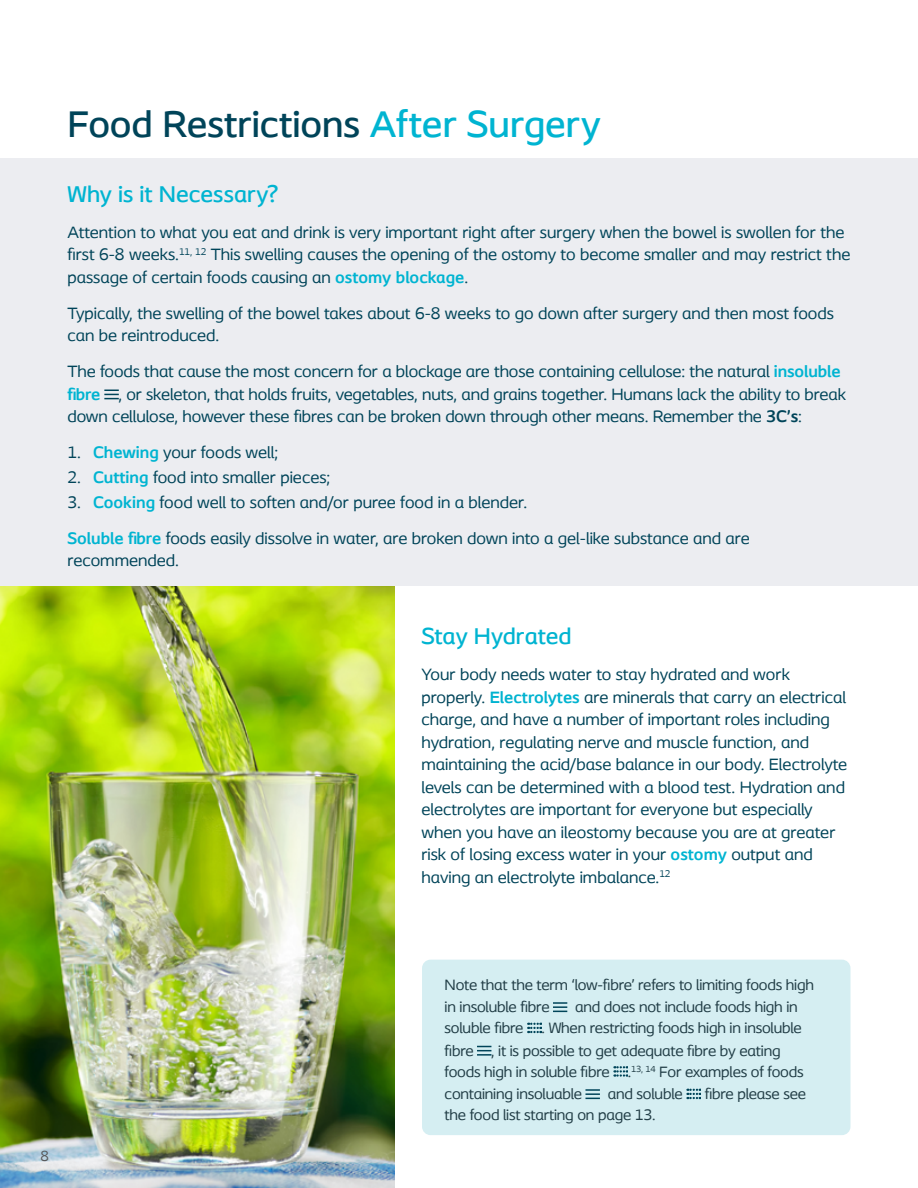
<style>
.page{position:relative;width:918px;height:1188px;background:#fff}
.page>*{position:absolute;margin:0;border:0;box-sizing:border-box;transform-origin:0 0}
.t1{font:500 39px "Coloplast";color:#004459}
.t2{font:500 24px "Coloplast";color:#00b4d1}
.t3{font:17.25px/22.5px "Coloplast";color:#004459}
.t4{font:15.75px/21px "Coloplast";letter-spacing:-.01em;color:#213d46}
.t5{font:15px "Coloplast";color:#58595b}
.s1{color:#00b4d1}
.s2{font-weight:700;color:#00b4d1}
.s3{font-weight:700}
.s4{font-weight:700;color:#00b3d0}
</style>
<div class="page">
<img style="left:0;top:585px;width:394px;height:603px">
<div style="left:0;top:158px;width:918px;height:427px;background:#ecedf1"></div>
<svg style="left:105px;top:390px;width:13px;height:9px"></svg>
<div style="left:422px;top:960px;width:429px;height:175px;background:#d5eef2;border-radius:9px"></div>
<svg style="left:553px;top:1002px;width:14px;height:10px"></svg>
<svg style="left:528px;top:1023px;width:13px;height:10px"></svg>
<svg style="left:477px;top:1046px;width:14px;height:10px"></svg>
<svg style="left:614px;top:1066px;width:14px;height:11px"></svg>
<svg style="left:586px;top:1089px;width:14px;height:10px"></svg>
<svg style="left:687px;top:1089px;width:14px;height:10px"></svg>
<h1 class="t1" style="left:68px;top:101px;width:535px">Food Restrictions <span class="s1">After Surgery</span></h1>
<h2 class="t2" style="left:68px;top:179px;width:213px">Why is it Necessary?</h2>
<p class="t3" style="left:68px;top:221px;width:784px">Attention to what you eat and drink is very important right after surgery when the bowel is swollen for the first 6-8 weeks.<sup>11,</sup> <sup>12</sup> This swelling causes the opening of the ostomy to become smaller and may restrict the passage of certain foods causing an <span class="s2">ostomy blockage</span>.</p>
<p class="t3" style="left:68px;top:302px;width:768px">Typically, the swelling of the bowel takes about 6-8 weeks to go down after surgery and then most foods can be reintroduced.</p>
<p class="t3" style="left:68px;top:360px;width:780px">The foods that cause the most concern for a blockage are those containing cellulose: the natural <span class="s2">insoluble fibre</span> , or skeleton, that holds fruits, vegetables, nuts, and grains together. Humans lack the ability to break down cellulose, however these fibres can be broken down through other means. Remember the <span class="s3">3C’s</span>:</p>
<p class="t3" style="left:68px;top:441px;width:212px">1. <span class="s2">Chewing</span> your foods well;</p>
<p class="t3" style="left:68px;top:466px;width:264px">2. <span class="s2">Cutting</span> food into smaller pieces;</p>
<p class="t3" style="left:68px;top:484px;width:684px;line-height:36px">3. <span class="s2">Cooking</span> food well to soften and/or puree food in a blender.<br><span class="s2">Soluble fibre</span> foods easily dissolve in water, are broken down into a gel-like substance and are</p>
<p class="t3" style="left:68px;top:549px;width:113px">recommended.</p>
<h2 class="t2" style="left:421px;top:622px;width:152px">Stay Hydrated</h2>
<p class="t3" style="left:421px;top:663px;width:427px">Your body needs water to stay hydrated and work properly. <span class="s4">Electrolytes</span> are minerals that carry an electrical charge, and have a number of important roles including hydration, regulating nerve and muscle function, and maintaining the acid/base balance in our body. Electrolyte levels can be determined with a blood test. Hydration and electrolytes are important for everyone but especially when you have an ileostomy because you are at greater risk of losing excess water in your <span class="s2">ostomy</span> output and having an electrolyte imbalance.<sup>12</sup></p>
<p class="t5" style="left:40px;top:1147px;width:10px">8</p>
<p class="t4" style="left:445px;top:973px;width:371px;line-height:22.5px">Note that the term ‘low-fibre’ refers to limiting foods high in insoluble fibre</p>
<p class="t4" style="left:445px;top:997px;width:359px;text-align:right">and does not include foods high in<br>soluble fibre . When restricting foods high in insoluble</p>
<p class="t4" style="left:445px;top:1040px;width:361px">fibre , it is possible to get adequate fibre by eating foods high in soluble fibre .<sup>13,</sup> <sup>14</sup> For examples of foods</p>
<p class="t4" style="left:445px;top:1084px;width:139px">containing insoluable</p>
<p class="t4" style="left:608px;top:1084px;width:76px">and soluble</p>
<p class="t4" style="left:705px;top:1084px;width:103px">fibre please see</p>
<p class="t4" style="left:445px;top:1105px;width:213px">the food list starting on page 13.</p>
</div>
